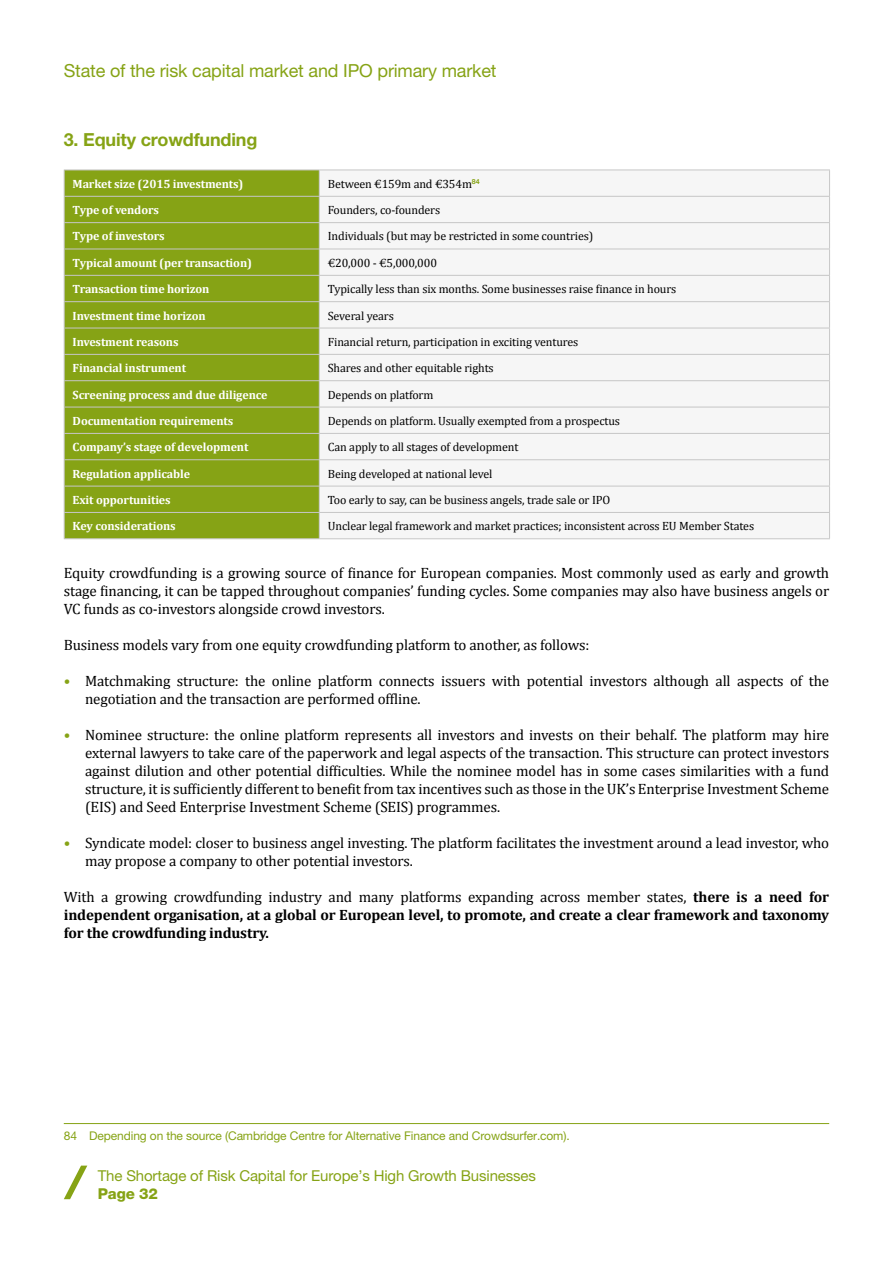
<style>
.page{position:relative;width:893px;height:1263px;background:#fff}
.page>*{position:absolute;margin:0;border:0;box-sizing:border-box;transform-origin:0 0}
.t1{font:18px "Helvetica Neue LT Pro";letter-spacing:-.01em;color:#86a315}
.t2{font:700 18px "Helvetica Neue LT Pro";letter-spacing:-.01em;color:#86a315}
.t3{font:15px/18px "Cambria";letter-spacing:-.01em;color:#000;text-align:justify}
.t4{font:700 15px/18px "Cambria";letter-spacing:-.01em;color:#000;text-align:justify}
.t5{font:15px "Helvetica Neue LT Pro";letter-spacing:-.01em;color:#86a315}
.t6{font:800 15px "Helvetica Neue LT Pro";letter-spacing:-.01em;color:#86a315}
.t7{font:12px "Cambria";letter-spacing:-.01em;color:#000}
.t8{font:700 12px "Cambria";letter-spacing:-.01em;color:#fff}
.t9{font:12px "Helvetica Neue LT Pro";letter-spacing:-.01em;color:#86a315}
.s1{color:#86a315}
.s2{font-weight:400}
</style>
<div class="page">
<svg style="left:64px;top:1165px;width:23px;height:34px"></svg>
<div style="left:65px;top:171px;width:254px;height:367px;background:#86a315"></div>
<div style="left:320px;top:195px;width:509px;height:317px;background:#f6f6f6"></div>
<hr style="left:64px;top:170px;width:255px;height:1px;background:#c6c6c6">
<hr style="left:319px;top:170px;width:511px;height:1px;background:#c6c6c6">
<hr style="left:64px;top:196px;width:255px;height:1px;background:#c6c6c6">
<hr style="left:319px;top:196px;width:511px;height:1px;background:#c6c6c6">
<hr style="left:64px;top:222px;width:255px;height:1px;background:#c6c6c6">
<hr style="left:319px;top:222px;width:511px;height:1px;background:#c6c6c6">
<hr style="left:64px;top:249px;width:255px;height:1px;background:#c6c6c6">
<hr style="left:319px;top:249px;width:511px;height:1px;background:#c6c6c6">
<hr style="left:64px;top:275px;width:255px;height:1px;background:#c6c6c6">
<hr style="left:319px;top:275px;width:511px;height:1px;background:#c6c6c6">
<hr style="left:64px;top:301px;width:255px;height:1px;background:#c6c6c6">
<hr style="left:319px;top:301px;width:511px;height:1px;background:#c6c6c6">
<hr style="left:64px;top:328px;width:255px;height:1px;background:#c6c6c6">
<hr style="left:319px;top:328px;width:511px;height:1px;background:#c6c6c6">
<hr style="left:64px;top:354px;width:255px;height:1px;background:#c6c6c6">
<hr style="left:319px;top:354px;width:511px;height:1px;background:#c6c6c6">
<hr style="left:64px;top:380px;width:255px;height:1px;background:#c6c6c6">
<hr style="left:319px;top:380px;width:511px;height:1px;background:#c6c6c6">
<hr style="left:64px;top:407px;width:255px;height:1px;background:#c6c6c6">
<hr style="left:319px;top:407px;width:511px;height:1px;background:#c6c6c6">
<hr style="left:64px;top:433px;width:255px;height:1px;background:#c6c6c6">
<hr style="left:319px;top:433px;width:511px;height:1px;background:#c6c6c6">
<hr style="left:64px;top:459px;width:255px;height:1px;background:#c6c6c6">
<hr style="left:319px;top:459px;width:511px;height:1px;background:#c6c6c6">
<hr style="left:64px;top:486px;width:255px;height:1px;background:#c6c6c6">
<hr style="left:319px;top:486px;width:511px;height:1px;background:#c6c6c6">
<hr style="left:64px;top:512px;width:255px;height:1px;background:#c6c6c6">
<svg style="left:64px;top:170px;width:1px;height:368px"></svg>
<hr style="left:319px;top:512px;width:511px;height:1px;background:#c6c6c6">
<svg style="left:319px;top:170px;width:1px;height:368px"></svg>
<svg style="left:829px;top:171px;width:1px;height:367px"></svg>
<hr style="left:64px;top:538px;width:255px;height:1px;background:#c6c6c6">
<hr style="left:319px;top:538px;width:511px;height:1px;background:#c6c6c6">
<hr style="left:64px;top:1123px;width:765px;height:1px;background:#86a315">
<p class="t1" style="left:64px;top:59px;width:434px">State of the risk capital market and IPO primary market</p>
<p class="t2" style="left:64px;top:128px;width:211px">3. Equity crowdfunding <sup>84</sup></p>
<p class="t8" style="left:73px;top:176px;width:172px">Market size (2015 investments)</p>
<p class="t7" style="left:328px;top:177px;width:153px">Between €159m and €354m<sup>84</sup></p>
<p class="t8" style="left:73px;top:203px;width:88px">Type of vendors</p>
<p class="t7" style="left:328px;top:203px;width:114px">Founders, co-founders</p>
<p class="t8" style="left:73px;top:229px;width:94px">Type of investors</p>
<p class="t7" style="left:328px;top:229px;width:267px">Individuals (but may be restricted in some countries)</p>
<p class="t8" style="left:73px;top:255px;width:181px">Typical amount (per transaction)</p>
<p class="t7" style="left:328px;top:256px;width:111px">€20,000 - €5,000,000</p>
<p class="t8" style="left:73px;top:282px;width:138px">Transaction time horizon</p>
<p class="t7" style="left:328px;top:282px;width:350px">Typically less than six months. Some businesses raise finance in hours</p>
<p class="t8" style="left:73px;top:308px;width:134px">Investment time horizon</p>
<p class="t7" style="left:328px;top:308px;width:68px">Several years</p>
<p class="t8" style="left:73px;top:334px;width:107px">Investment reasons</p>
<p class="t7" style="left:328px;top:335px;width:252px">Financial return, participation in exciting ventures</p>
<p class="t8" style="left:73px;top:361px;width:115px">Financial instrument</p>
<p class="t7" style="left:328px;top:361px;width:167px">Shares and other equitable rights</p>
<p class="t8" style="left:73px;top:387px;width:196px">Screening process and due diligence</p>
<p class="t7" style="left:328px;top:387px;width:107px">Depends on platform</p>
<p class="t8" style="left:73px;top:413px;width:162px">Documentation requirements</p>
<p class="t7" style="left:328px;top:414px;width:294px">Depends on platform. Usually exempted from a prospectus</p>
<p class="t8" style="left:73px;top:440px;width:177px">Company’s stage of development</p>
<p class="t7" style="left:328px;top:440px;width:192px">Can apply to all stages of development</p>
<p class="t8" style="left:73px;top:466px;width:119px">Regulation applicable</p>
<p class="t7" style="left:328px;top:466px;width:166px">Being developed at national level</p>
<p class="t8" style="left:73px;top:492px;width:100px">Exit opportunities</p>
<p class="t7" style="left:328px;top:493px;width:284px">Too early to say, can be business angels, trade sale or IPO</p>
<p class="t8" style="left:73px;top:519px;width:105px">Key considerations</p>
<p class="t7" style="left:328px;top:519px;width:428px">Unclear legal framework and market practices; inconsistent across EU Member States</p>
<p class="t3" style="left:64px;top:563px;width:767px">Equity crowdfunding is a growing source of finance for European companies. Most commonly used as early and growth stage financing, it can be tapped throughout companies’ funding cycles. Some companies may also have business angels or VC funds as co-investors alongside crowd investors.</p>
<p class="t3" style="left:64px;top:635px;width:527px">Business models vary from one equity crowdfunding platform to another, as follows:</p>
<p class="t3" style="left:85px;top:671px;width:746px;text-indent:-21px"><span class="s1">•</span> Matchmaking structure: the online platform connects issuers with potential investors although all aspects of the negotiation and the transaction are performed offline.</p>
<p class="t3" style="left:85px;top:725px;width:746px;text-indent:-21px"><span class="s1">•</span> Nominee structure: the online platform represents all investors and invests on their behalf. The platform may hire external lawyers to take care of the paperwork and legal aspects of the transaction. This structure can protect investors against dilution and other potential difficulties. While the nominee model has in some cases similarities with a fund structure, it is sufficiently different to benefit from tax incentives such as those in the UK’s Enterprise Investment Scheme (EIS) and Seed Enterprise Investment Scheme (SEIS) programmes.</p>
<p class="t3" style="left:85px;top:833px;width:746px;text-indent:-21px"><span class="s1">•</span> Syndicate model: closer to business angel investing. The platform facilitates the investment around a lead investor, who may propose a company to other potential investors.</p>
<p class="t4" style="left:64px;top:887px;width:767px"><span class="s2">With a growing crowdfunding industry and many platforms expanding across member states,</span> there is a need for independent organisation, at a global or European level, to promote, and create a clear framework and taxonomy for the crowdfunding industry.</p>
<p class="t9" style="left:64px;top:1128px;width:507px">84 Depending on the source (Cambridge Centre for Alternative Finance and Crowdsurfer.com).</p>
<p class="t5" style="left:98px;top:1167px;width:440px">The Shortage of Risk Capital for Europe’s High Growth Businesses</p>
<p class="t6" style="left:98px;top:1185px;width:62px">Page 32</p>
</div>
